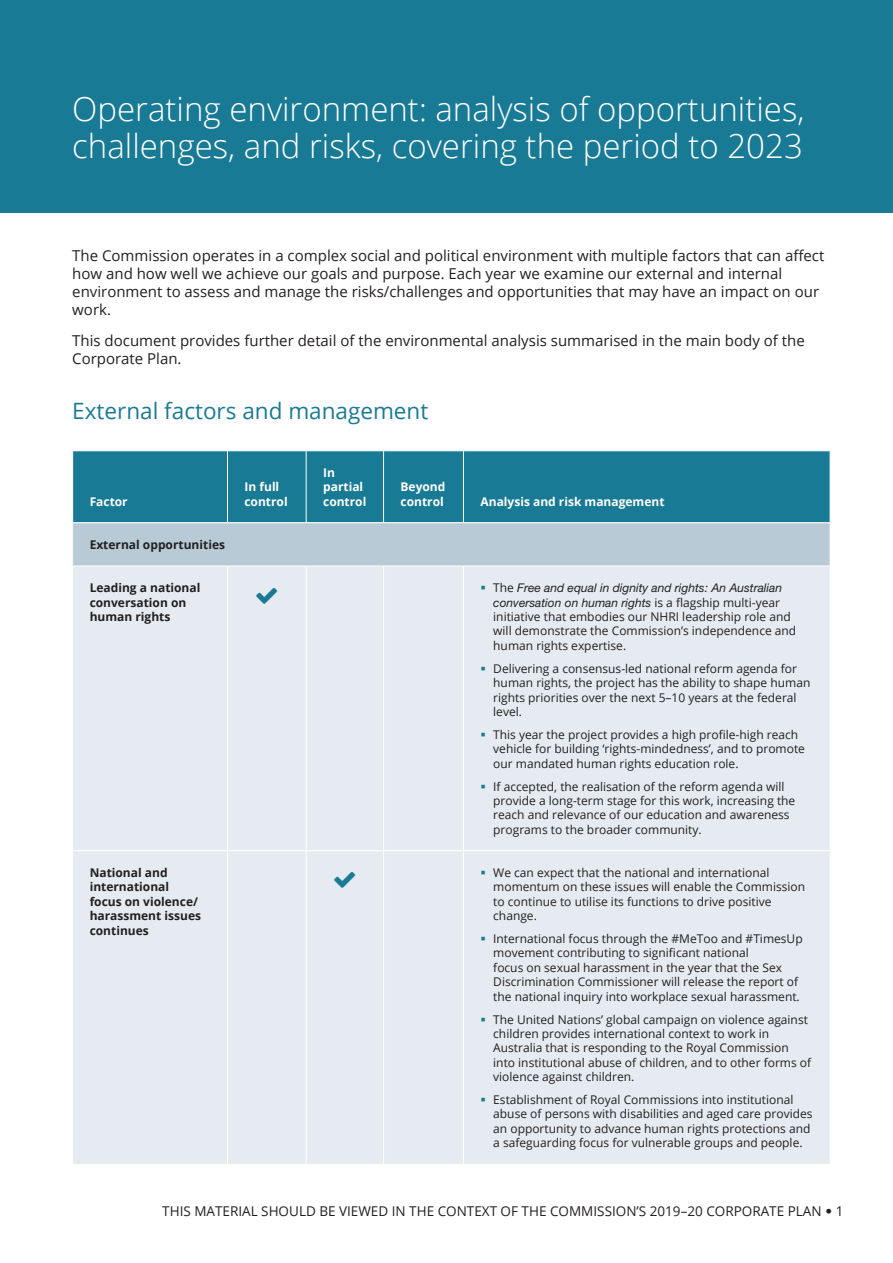
<style>
.page{position:relative;width:893px;height:1263px;background:#fff}
.page>*{position:absolute;margin:0;border:0;box-sizing:border-box;transform-origin:0 0}
.Heading_1{font:300 33px/37.5px "Open Sans";color:#fff}
.Heading_Two{font:22.5px "Open Sans";color:#197a95}
.t1{font:15px/18px "Open Sans";color:#231f20}
.t2{font:13.5px "Open Sans";color:#231f20}
.t3{font:12px/14.4px "Open Sans";color:#231f20}
.Table_Heading_Black{font:700 12px/14.4px "Open Sans";color:#231f20}
.Table_Heading_White{font:700 12px/14.4px "Open Sans";color:#fff}
.s1{font-family:"Helvetica Neue LT Pro";font-style:italic}
.s2{font-family:"Helvetica Neue LT Pro";font-weight:700}
</style>
<div class="page">
<div style="left:0;top:0;width:893px;height:213px;background:#197a95"></div>
<div style="left:73px;top:451px;width:757px;height:71px;background:#197a95"></div>
<div style="left:73px;top:523px;width:757px;height:43px;background:#b7cad6"></div>
<div style="left:73px;top:567px;width:757px;height:597px;background:#e5ebf0"></div>
<hr style="left:227px;top:451px;width:1px;height:71px;background:#fff">
<hr style="left:306px;top:451px;width:1px;height:71px;background:#fff">
<hr style="left:383px;top:451px;width:1px;height:71px;background:#fff">
<hr style="left:463px;top:451px;width:1px;height:71px;background:#fff">
<hr style="left:227px;top:566px;width:1px;height:284px;background:#fff">
<hr style="left:306px;top:566px;width:1px;height:284px;background:#fff">
<hr style="left:383px;top:566px;width:1px;height:284px;background:#fff">
<hr style="left:463px;top:566px;width:1px;height:284px;background:#fff">
<hr style="left:72px;top:850px;width:155px;height:1px;background:#fff">
<hr style="left:227px;top:850px;width:79px;height:1px;background:#fff">
<hr style="left:227px;top:851px;width:1px;height:313px;background:#fff">
<hr style="left:306px;top:850px;width:78px;height:1px;background:#fff">
<hr style="left:306px;top:851px;width:1px;height:313px;background:#fff">
<hr style="left:384px;top:850px;width:79px;height:1px;background:#fff">
<hr style="left:383px;top:851px;width:1px;height:313px;background:#fff">
<hr style="left:463px;top:850px;width:367px;height:1px;background:#fff">
<hr style="left:463px;top:851px;width:1px;height:313px;background:#fff">
<svg style="left:256px;top:587px;width:21px;height:16px"></svg>
<svg style="left:481px;top:586px;width:4px;height:4px"></svg>
<svg style="left:481px;top:666px;width:4px;height:4px"></svg>
<svg style="left:481px;top:733px;width:4px;height:3px"></svg>
<svg style="left:481px;top:784px;width:4px;height:4px"></svg>
<svg style="left:334px;top:872px;width:21px;height:16px"></svg>
<svg style="left:481px;top:871px;width:4px;height:3px"></svg>
<svg style="left:481px;top:937px;width:4px;height:3px"></svg>
<svg style="left:481px;top:1017px;width:4px;height:4px"></svg>
<svg style="left:481px;top:1098px;width:4px;height:3px"></svg>
<p class="Heading_1" style="left:72px;top:89px;width:734px">Operating environment: analysis of opportunities, challenges, and risks, covering the period to 2023</p>
<p class="t1" style="left:72px;top:247px;width:754px">The Commission operates in a complex social and political environment with multiple factors that can affect how and how well we achieve our goals and purpose. Each year we examine our external and internal environment to assess and manage the risks/challenges and opportunities that may have an impact on our work.</p>
<p class="t1" style="left:72px;top:331px;width:734px">This document provides further detail of the environmental analysis summarised in the main body of the<br>Corporate Plan.</p>
<p class="Heading_Two" style="left:72px;top:395px;width:358px">External factors and management</p>
<p class="Table_Heading_White" style="left:90px;top:494px;width:40px">Factor</p>
<p class="Table_Heading_White" style="left:244px;top:479px;width:45px">In full control</p>
<p class="Table_Heading_White" style="left:323px;top:465px;width:45px">In partial control</p>
<p class="Table_Heading_White" style="left:401px;top:479px;width:46px">Beyond control</p>
<p class="Table_Heading_White" style="left:480px;top:494px;width:186px">Analysis and risk management</p>
<p class="Table_Heading_Black" style="left:90px;top:537px;width:137px">External opportunities</p>
<p class="Table_Heading_Black" style="left:90px;top:580px;width:112px">Leading a national conversation on human rights</p>
<p class="t3" style="left:493px;top:580px;width:305px">The <span class="s1">Free and equal in dignity and rights: An Australian conversation on human rights</span> is a flagship multi-year initiative that embodies our NHRI leadership role and will demonstrate the Commission’s independence and human rights expertise.</p>
<p class="t3" style="left:493px;top:661px;width:319px">Delivering a consensus-led national reform agenda for human rights, the project has the ability to shape human rights priorities over the next 5–10 years at the federal level.</p>
<p class="t3" style="left:493px;top:727px;width:313px">This year the project provides a high profile-high reach vehicle for building ‘rights-mindedness’, and to promote our mandated human rights education role.</p>
<p class="t3" style="left:493px;top:779px;width:304px">If accepted, the realisation of the reform agenda will provide a long-term stage for this work, increasing the reach and relevance of our education and awareness programs to the broader community.</p>
<p class="Table_Heading_Black" style="left:90px;top:865px;width:113px">National and international focus on violence/ harassment issues continues</p>
<p class="t3" style="left:493px;top:865px;width:313px">We can expect that the national and international momentum on these issues will enable the Commission to continue to utilise its functions to drive positive change.</p>
<p class="t3" style="left:493px;top:931px;width:311px">International focus through the #MeToo and #TimesUp movement contributing to significant national<br>focus on sexual harassment in the year that the Sex Discrimination Commissioner will release the report of the national inquiry into workplace sexual harassment.</p>
<p class="t3" style="left:493px;top:1012px;width:319px">The United Nations’ global campaign on violence against children provides international context to work in Australia that is responding to the Royal Commission into institutional abuse of children, and to other forms of violence against children.</p>
<p class="t3" style="left:493px;top:1092px;width:321px">Establishment of Royal Commissions into institutional abuse of persons with disabilities and aged care provides an opportunity to advance human rights protections and a safeguarding focus for vulnerable groups and people.</p>
<p class="t2" style="left:162px;top:1202px;width:683px">THIS MATERIAL SHOULD BE VIEWED IN THE CONTEXT OF THE COMMISSION’S 2019–20 CORPORATE PLAN <span class="s2">•</span> 1</p>
</div>
